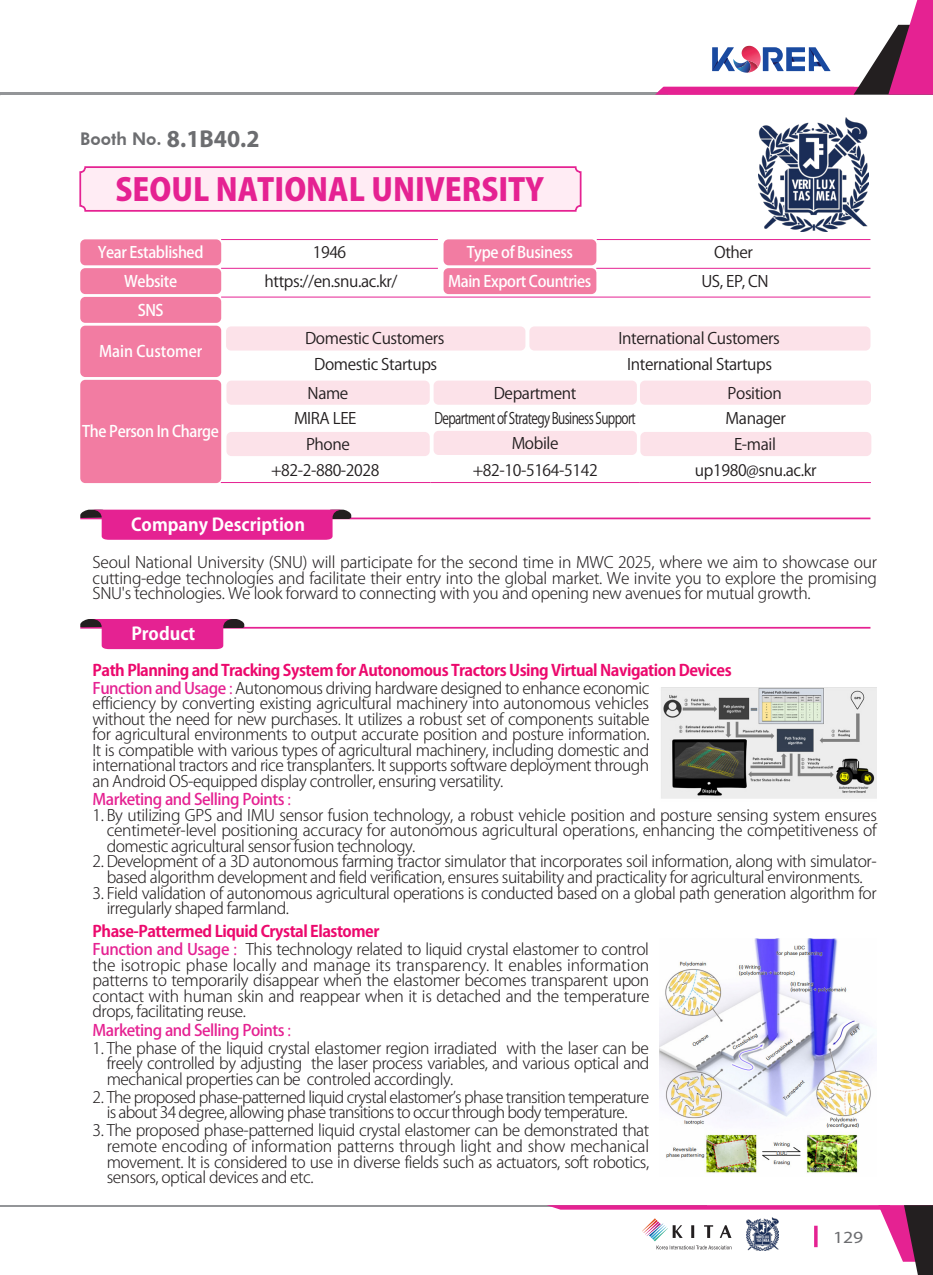
<style>
.page{position:relative;width:933px;height:1275px;background:#fff}
.page>*{position:absolute;margin:0;border:0;box-sizing:border-box;transform-origin:0 0}
.t1{font:800 30.8px "Koz Go Pr 6 N";color:#e52292}
.t2{font:700 17.5px "Koz Go Pr 6 N";color:#fff}
.t3{font:800 17.5px "Futura BT";color:#6c6d70}
.t4{font:17.15px "Myriad Pro";color:#6c6d70;scale:1.15 1}
.t5{font:300 15.75px/15.6px "Koz Go Pr 6 N";letter-spacing:-.03em;color:#231f20;text-align:justify}
.t6{font:15.75px "Koz Go Pr 6 N";letter-spacing:-.025em;color:#231f20}
.t7{font:700 15.75px "Koz Go Pr 6 N";letter-spacing:-.03em;color:#ec096d}
.t8{font:500 15.75px "Koz Go Pr 6 N";letter-spacing:-.025em;color:#fff;scale:.95 1}
.t9{font:500 15.75px "Koz Go Pr 6 N";letter-spacing:-.03em;color:#e52292}
.t10{font:15.75px "Koz Go Pr 6 N";letter-spacing:-.05em;color:#231f20;scale:.77 1}
.t11{font:500 15.75px "Koz Go Pr 6 N";color:#fff;scale:.95 1}
.s1{font-family:"Myriad Pro";font-weight:700;font-size:24.5px}
.s2{font-weight:500;color:#e52292}
.s3{font-weight:400;color:#e52292}
.s4{font-weight:400}
</style>
<div class="page">
<hr style="left:0;top:1205px;width:706px;height:2px;background:#939598">
<hr style="left:0;top:93px;width:667px;height:2px;background:#939598">
<svg style="left:655px;top:0;width:278px;height:95px"></svg>
<svg style="left:547px;top:1205px;width:386px;height:70px"></svg>
<img style="left:746px;top:1217px;width:32px;height:33px">
<div style="left:80px;top:167px;width:500px;height:44px;background:#ffecf4;border-radius:5px"></div>
<div style="left:79px;top:166px;width:502px;height:46px;border:2px solid #e52292;border-radius:5px"></div>
<hr style="left:80px;top:518px;width:790px;height:1px;background:#e52292">
<div style="left:330px;top:510px;width:21px;height:8px;background:#231f20"></div>
<svg style="left:80px;top:510px;width:262px;height:30px;background:#e23698"></svg>
<hr style="left:80px;top:627px;width:790px;height:2px;background:#e52292">
<div style="left:223px;top:619px;width:21px;height:9px;background:#231f20"></div>
<svg style="left:80px;top:619px;width:154px;height:30px"></svg>
<div style="left:80px;top:239px;width:141px;height:26px;background:#f27ca2;border-radius:5px"></div>
<div style="left:443px;top:239px;width:153px;height:26px;background:#f27ca2;border-radius:5px"></div>
<div style="left:443px;top:268px;width:153px;height:26px;background:#f27ca2;border-radius:5px"></div>
<div style="left:80px;top:268px;width:141px;height:26px;background:#f27ca2;border-radius:5px"></div>
<div style="left:80px;top:297px;width:141px;height:26px;background:#f27ca2;border-radius:5px"></div>
<div style="left:80px;top:326px;width:141px;height:51px;background:#f27ca2;border-radius:5px"></div>
<div style="left:80px;top:380px;width:141px;height:103px;background:#f27ca2;border-radius:5px"></div>
<hr style="left:221px;top:239px;width:217px;height:1px;background:#e52292">
<hr style="left:597px;top:239px;width:273px;height:1px;background:#e52292">
<hr style="left:596px;top:268px;width:274px;height:1px;background:#e52292">
<hr style="left:221px;top:268px;width:217px;height:1px;background:#e52292">
<hr style="left:221px;top:297px;width:649px;height:1px;background:#e52292">
<div style="left:226px;top:326px;width:299px;height:25px;background:#fce2e9;border-radius:5px"></div>
<div style="left:529px;top:326px;width:341px;height:25px;background:#fce2e9;border-radius:5px"></div>
<hr style="left:221px;top:482px;width:209px;height:1px;background:#e52292">
<hr style="left:430px;top:482px;width:210px;height:1px;background:#e52292">
<hr style="left:640px;top:482px;width:231px;height:1px;background:#e52292">
<div style="left:226px;top:381px;width:204px;height:24px;background:#fce2e9;border-radius:5px"></div>
<div style="left:433px;top:381px;width:204px;height:24px;background:#fce2e9;border-radius:5px"></div>
<div style="left:640px;top:381px;width:231px;height:24px;background:#fce2e9;border-radius:5px"></div>
<div style="left:226px;top:432px;width:204px;height:24px;background:#fce2e9;border-radius:5px"></div>
<div style="left:433px;top:431px;width:204px;height:24px;background:#fce2e9;border-radius:5px"></div>
<div style="left:640px;top:432px;width:231px;height:24px;background:#fce2e9;border-radius:5px"></div>
<img style="left:759px;top:118px;width:109px;height:113px">
<img style="left:661px;top:688px;width:215px;height:111px">
<img style="left:659px;top:938px;width:215px;height:235px">
<p class="t3" style="left:80px;top:128px;width:181px">Booth No. <span class="s1">8.1B40.2</span></p>
<p class="t1" style="left:115px;top:172px;width:430px">SEOUL NATIONAL UNIVERSITY</p>
<p class="t8" style="left:98px;top:244px;width:113px">Year Established</p>
<p class="t6" style="left:313px;top:244px;width:35px">1946</p>
<p class="t8" style="left:467px;top:244px;width:113px">Type of Business</p>
<p class="t6" style="left:714px;top:244px;width:40px">Other</p>
<p class="t8" style="left:124px;top:272px;width:57px">Website</p>
<p class="t6" style="left:264px;top:272px;width:135px">https://en.snu.ac.kr/</p>
<p class="t8" style="left:448px;top:272px;width:152px">Main Export Countries</p>
<p class="t6" style="left:701px;top:272px;width:69px">US, EP, CN</p>
<p class="t8" style="left:138px;top:301px;width:29px">SNS</p>
<p class="t11" style="left:99px;top:343px;width:110px">Main Customer</p>
<p class="t6" style="left:305px;top:330px;width:141px">Domestic Customers</p>
<p class="t6" style="left:618px;top:330px;width:163px">International Customers</p>
<p class="t6" style="left:314px;top:355px;width:125px">Domestic Startups</p>
<p class="t6" style="left:627px;top:355px;width:146px">International Startups</p>
<p class="t8" style="left:82px;top:422px;width:145px">The Person In Charge</p>
<p class="t6" style="left:307px;top:384px;width:42px">Name</p>
<p class="t6" style="left:494px;top:384px;width:84px">Department</p>
<p class="t6" style="left:727px;top:384px;width:56px">Position</p>
<p class="t6" style="left:294px;top:410px;width:64px">MIRA LEE</p>
<p class="t10" style="left:434px;top:410px;width:263px">Department of Strategy Business Support</p>
<p class="t6" style="left:725px;top:410px;width:62px">Manager</p>
<p class="t6" style="left:306px;top:435px;width:45px">Phone</p>
<p class="t6" style="left:511px;top:434px;width:48px">Mobile</p>
<p class="t6" style="left:734px;top:435px;width:43px">E-mail</p>
<p class="t6" style="left:271px;top:461px;width:110px">+82-2-880-2028</p>
<p class="t6" style="left:473px;top:461px;width:126px">+82-10-5164-5142</p>
<p class="t6" style="left:695px;top:461px;width:123px">up1980@snu.ac.kr</p>
<p class="t2" style="left:131px;top:515px;width:175px">Company Description</p>
<p class="t5" style="left:93px;top:555px;width:786px">Seoul National University (SNU) will participate for the second time in MWC 2025, where we aim to showcase our cutting-edge technologies and facilitate their entry into the global market. We invite you to explore the promising SNU's technologies. We look forward to connecting with you and opening new avenues for mutual growth.</p>
<p class="t2" style="left:131px;top:624px;width:65px">Product</p>
<p class="t7" style="left:93px;top:661px;width:640px">Path Planning and Tracking System for Autonomous Tractors Using Virtual Navigation Devices</p>
<p class="t5" style="left:93px;top:680px;width:558px"><span class="s2">Function and Usage</span> <span class="s3">:</span> Autonomous driving hardware designed to enhance economic efficiency by converting existing agricultural machinery into autonomous vehicles without the need for new purchases. It utilizes a robust set of components suitable for agricultural environments to output accurate position and posture information.<br>It is compatible with various types of agricultural machinery, including domestic and international tractors and rice transplanters. It supports software deployment through an Android OS-equipped display controller, ensuring versatility.</p>
<p class="t9" style="left:93px;top:790px;width:200px">Marketing and Selling Points <span class="s4">:</span></p>
<p class="t5" style="left:107px;top:807px;width:771px;text-indent:-14px">1. By utilizing GPS and IMU sensor fusion technology, a robust vehicle position and posture sensing system ensures centimeter-level positioning accuracy for autonomous agricultural operations, enhancing the competitiveness of domestic agricultural sensor fusion technology.</p>
<p class="t5" style="left:93px;top:854px;width:785px;text-align:center">2. Development of a 3D autonomous farming tractor simulator that incorporates soil information, along with simulator&shy;based algorithm development and field verification, ensures suitability and practicality for agricultural environments.</p>
<p class="t5" style="left:107px;top:885px;width:771px;text-indent:-14px">3. Field validation of autonomous agricultural operations is conducted based on a global path generation algorithm for irregularly shaped farmland.</p>
<p class="t7" style="left:93px;top:922px;width:288px">Phase-Pattermed Liquid Crystal Elastomer</p>
<p class="t5" style="left:93px;top:942px;width:558px"><span class="s2">Function and Usage</span> <span class="s3">:</span> This technology related to liquid crystal elastomer to control the isotropic phase locally and manage its transparency. It enables information patterns to temporarily disappear when the elastomer becomes transparent upon contact with human skin and reappear when it is detached and the temperature drops, facilitating reuse.</p>
<p class="t9" style="left:93px;top:1021px;width:200px">Marketing and Selling Points <span class="s4">:</span></p>
<p class="t5" style="left:107px;top:1040px;width:544px;text-indent:-14px">1. The phase of the liquid crystal elastomer region irradiated with the laser can be freely controlled by adjusting the laser process variables, and various optical and mechanical properties can be controled accordingly.</p>
<p class="t5" style="left:93px;top:1089px;width:558px;text-align:center">2. The proposed phase-patterned liquid crystal elastomer’s phase transition temperature is about 34 degree, allowing phase transitions to occur through body temperature.</p>
<p class="t5" style="left:107px;top:1123px;width:544px;text-indent:-14px">3. The proposed phase-patterned liquid crystal elastomer can be demonstrated that remote encoding of information patterns through light and show mechanical movement. It is considered to use in diverse fields such as actuators, soft robotics, sensors, optical devices and etc.</p>
<p class="t4" style="left:833px;top:1227px;width:28px">129</p>
</div>
